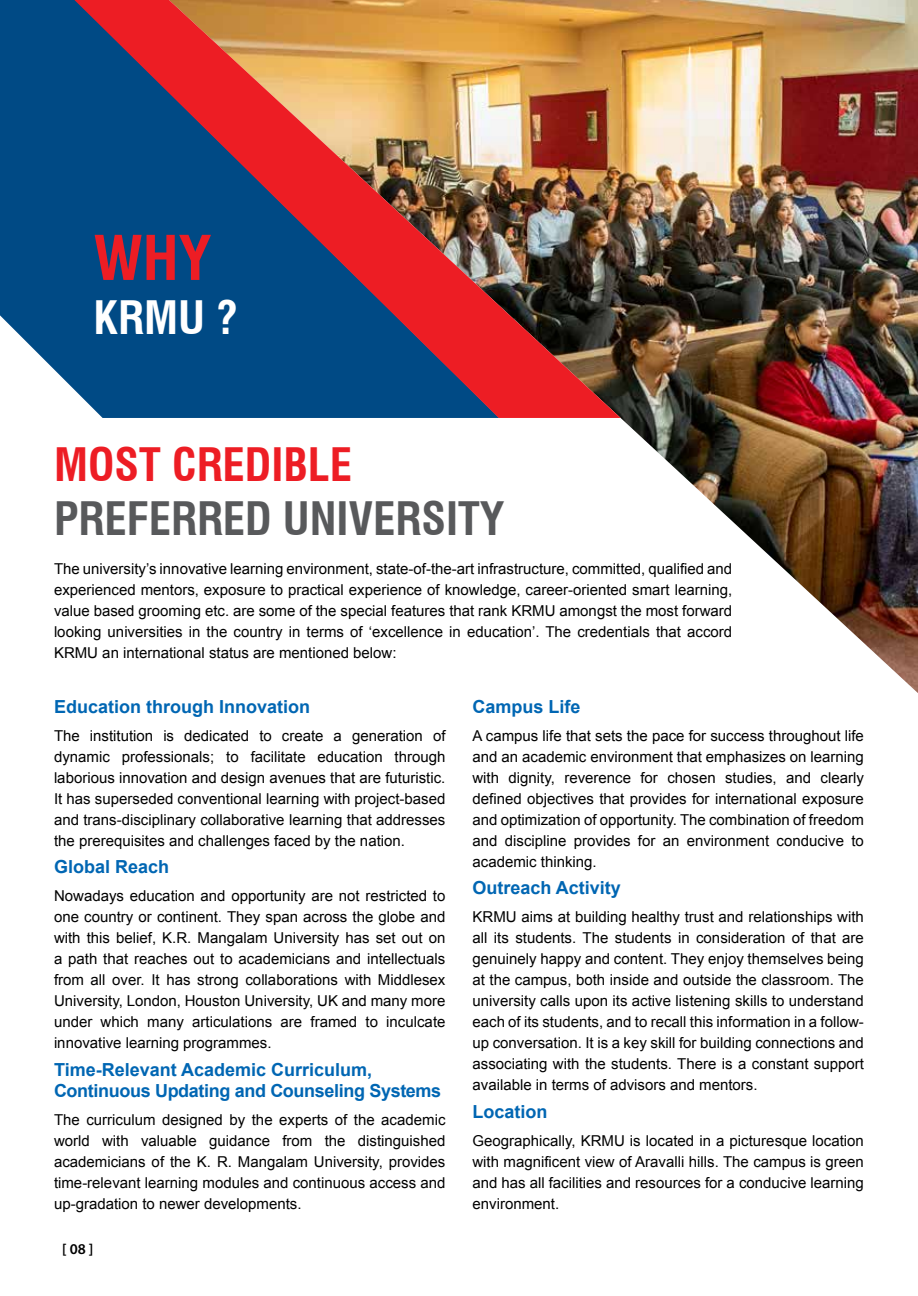
<style>
.page{position:relative;width:918px;height:1296px;background:#fff}
.page>*{position:absolute;margin:0;border:0;box-sizing:border-box;transform-origin:0 0}
.t1{font:700 condensed 60px "Swiss 721 BT";color:#ed1d24}
.t2{font:700 condensed 45px "Swiss 721 BT";color:#58595b}
.t3{font:700 condensed 45px "Swiss 721 BT";color:#ed1d24}
.t4{font:700 condensed 45px "Swiss 721 BT";color:#fff}
.t5{font:700 18px "Arial";color:#0066b3}
.t6{font:700 18px/21px "Arial";letter-spacing:-.02em;color:#0066b3}
.t7{font:15px/21px "Arial";color:#000;text-align:justify}
.t8{font:600 15px "Myriad Pro";color:#000}
</style>
<div class="page">
<svg style="left:0;top:0;width:74px;height:390px;background:#185b90"></svg>
<img style="left:621px;top:0;width:297px;height:693px">
<img style="left:74px;top:0;width:547px;height:418px">
<h1 class="t1" style="left:94px;top:222px;width:118px">WHY</h1>
<h2 class="t4" style="left:94px;top:291px;width:146px">KRMU ?</h2>
<h2 class="t3" style="left:54px;top:438px;width:300px">MOST CREDIBLE</h2>
<h2 class="t2" style="left:54px;top:492px;width:452px">PREFERRED UNIVERSITY</h2>
<p class="t7" style="left:54px;top:558px;width:680px">The university’s innovative learning environment, state-of-the-art infrastructure, committed, qualified and experienced mentors, exposure to practical experience of knowledge, career-oriented smart learning, value based grooming etc. are some of the special features that rank KRMU amongst the most forward looking universities in the country in terms of ‘excellence in education’. The credentials that accord KRMU an international status are mentioned below:</p>
<p class="t5" style="left:54px;top:695px;width:258px">Education through Innovation</p>
<p class="t7" style="left:54px;top:725px;width:393px">The institution is dedicated to create a generation of dynamic professionals; to facilitate education through laborious innovation and design avenues that are futuristic.<br>It has superseded conventional learning with project-based and trans-disciplinary collaborative learning that addresses the prerequisites and challenges faced by the nation.</p>
<p class="t5" style="left:54px;top:855px;width:117px">Global Reach</p>
<p class="t7" style="left:54px;top:885px;width:393px">Nowadays education and opportunity are not restricted to one country or continent. They span across the globe and with this belief, K.R. Mangalam University has set out on a path that reaches out to academicians and intellectuals from all over. It has strong collaborations with Middlesex University, London, Houston University, UK and many more under which many articulations are framed to inculcate innovative learning programmes.</p>
<p class="t6" style="left:54px;top:1060px;width:389px">Time-Relevant Academic Curriculum,<br>Continuous Updating and Counseling Systems</p>
<p class="t7" style="left:54px;top:1109px;width:393px">The curriculum designed by the experts of the academic world with valuable guidance from the distinguished academicians of the K. R. Mangalam University, provides time-relevant learning modules and continuous access and up-gradation to newer developments.</p>
<p class="t8" style="left:62px;top:1239px;width:33px">[ 08 ]</p>
<p class="t5" style="left:472px;top:695px;width:110px">Campus Life</p>
<p class="t7" style="left:472px;top:725px;width:393px">A campus life that sets the pace for success throughout life and an academic environment that emphasizes on learning with dignity, reverence for chosen studies, and clearly defined objectives that provides for international exposure and optimization of opportunity. The combination of freedom and discipline provides for an environment conducive to academic thinking.</p>
<p class="t5" style="left:472px;top:876px;width:150px">Outreach Activity</p>
<p class="t7" style="left:472px;top:906px;width:393px">KRMU aims at building healthy trust and relationships with all its students. The students in consideration of that are genuinely happy and content. They enjoy themselves being at the campus, both inside and outside the classroom. The university calls upon its active listening skills to understand each of its students, and to recall this information in a follow&shy;up conversation. It is a key skill for building connections and associating with the students. There is a constant support available in terms of advisors and mentors.</p>
<p class="t5" style="left:472px;top:1100px;width:77px">Location</p>
<p class="t7" style="left:472px;top:1130px;width:393px">Geographically, KRMU is located in a picturesque location with magnificent view of Aravalli hills. The campus is green and has all facilities and resources for a conducive learning environment.</p>
</div>
